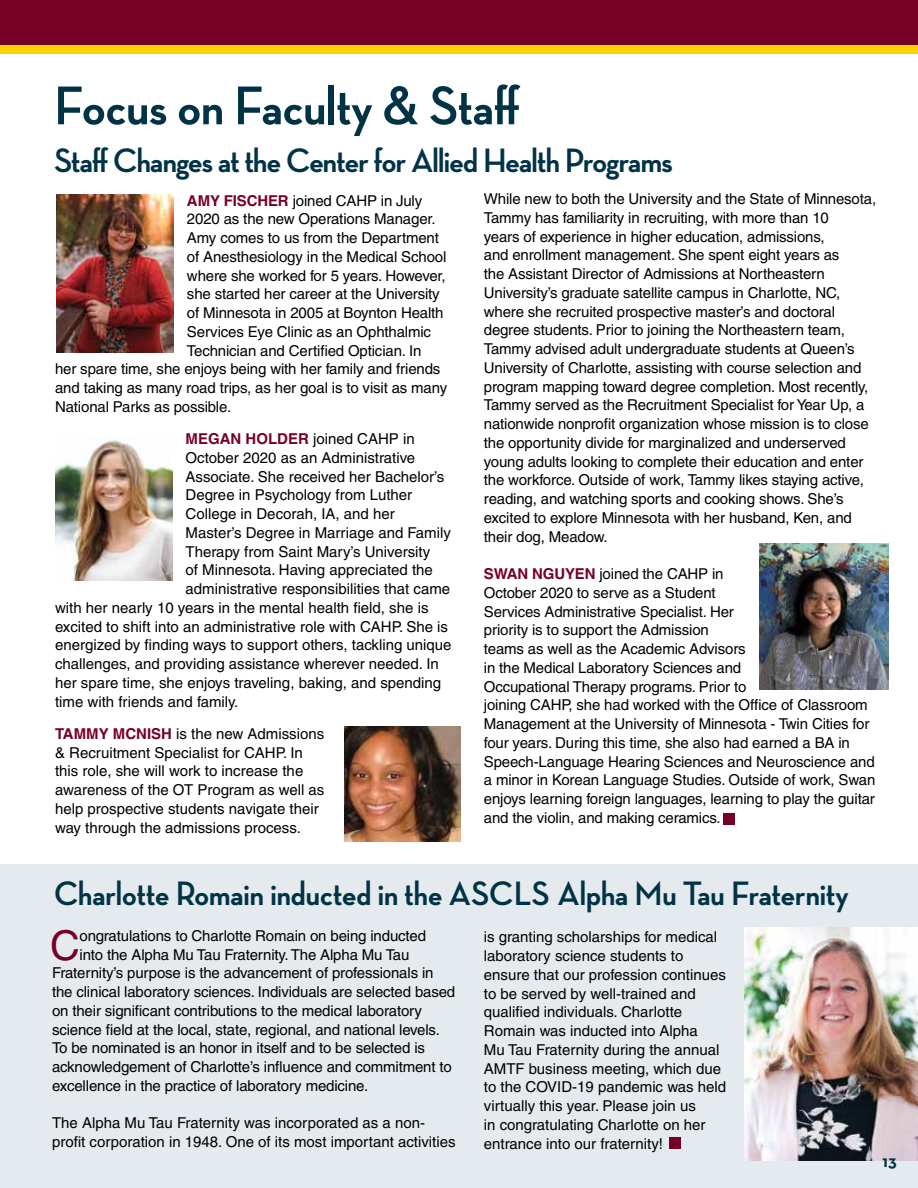
<style>
.page{position:relative;width:918px;height:1188px;background:#fff}
.page>*{position:absolute;margin:0;border:0;box-sizing:border-box;transform-origin:0 0}
.t1{font:700 55.5px "Neutraface Display";color:#003346}
.t2{font:41.1px "Helvetica";color:#770026}
.t3{font:700 34.5px "Neutraface Display";letter-spacing:-.015em;color:#003346}
.t4{font:700 16.5px "Neutraface Text";color:#003346}
.t5{font:15px/18.8px "Helvetica";letter-spacing:-.01em;color:#000}
.s1{font-weight:700;color:#770026}
</style>
<div class="page">
<div style="left:0;top:0;width:918px;height:54px;background:#ffd200"></div>
<div style="left:0;top:0;width:918px;height:45px;background:#770026"></div>
<div style="left:0;top:864px;width:918px;height:324px;background:#e4eaee"></div>
<img style="left:57px;top:194px;width:116px;height:158px">
<img style="left:55px;top:436px;width:117px;height:144px">
<img style="left:344px;top:727px;width:117px;height:115px">
<img style="left:759px;top:543px;width:130px;height:146px">
<div style="left:723px;top:813px;width:12px;height:11px;background:#770026"></div>
<img style="left:745px;top:927px;width:173px;height:233px">
<div style="left:669px;top:1137px;width:12px;height:12px;background:#770026"></div>
<h1 class="t1" style="left:54px;top:75px;width:468px">Focus on Faculty &amp; Staff</h1>
<h3 class="t3" style="left:54px;top:141px;width:620px">Staff Changes at the Center for Allied Health Programs</h3>
<p class="t5" style="left:187px;top:191px;width:237px"><span class="s1">AMY FISCHER</span> joined CAHP in July</p>
<p class="t5" style="left:187px;top:210px;width:250px">2020 as the new Operations Manager.</p>
<p class="t5" style="left:187px;top:228px;width:254px">Amy comes to us from the Department</p>
<p class="t5" style="left:187px;top:247px;width:261px">of Anesthesiology in the Medical School</p>
<p class="t5" style="left:187px;top:266px;width:260px">where she worked for 5 years. However,</p>
<p class="t5" style="left:187px;top:285px;width:254px">she started her career at the University</p>
<p class="t5" style="left:187px;top:303px;width:258px">of Minnesota in 2005 at Boynton Health</p>
<p class="t5" style="left:187px;top:322px;width:246px">Services Eye Clinic as an Ophthalmic</p>
<p class="t5" style="left:187px;top:341px;width:236px">Technician and Certified Optician. In</p>
<p class="t5" style="left:55px;top:360px;width:387px">her spare time, she enjoys being with her family and friends</p>
<p class="t5" style="left:55px;top:378px;width:394px">and taking as many road trips, as her goal is to visit as many</p>
<p class="t5" style="left:55px;top:397px;width:178px">National Parks as possible.</p>
<p class="t5" style="left:186px;top:429px;width:231px"><span class="s1">MEGAN HOLDER</span> joined CAHP in</p>
<p class="t5" style="left:186px;top:448px;width:231px">October 2020 as an Administrative</p>
<p class="t5" style="left:186px;top:467px;width:260px">Associate. She received her Bachelor’s</p>
<p class="t5" style="left:186px;top:486px;width:228px">Degree in Psychology from Luther</p>
<p class="t5" style="left:186px;top:504px;width:211px">College in Decorah, IA, and her</p>
<p class="t5" style="left:186px;top:523px;width:267px">Master’s Degree in Marriage and Family</p>
<p class="t5" style="left:186px;top:542px;width:246px">Therapy from Saint Mary’s University</p>
<p class="t5" style="left:186px;top:561px;width:249px">of Minnesota. Having appreciated the</p>
<p class="t5" style="left:186px;top:579px;width:266px">administrative responsibilities that came</p>
<p class="t5" style="left:55px;top:598px;width:375px">with her nearly 10 years in the mental health field, she is</p>
<p class="t5" style="left:55px;top:617px;width:395px">excited to shift into an administrative role with CAHP. She is</p>
<p class="t5" style="left:55px;top:636px;width:398px">energized by finding ways to support others, tackling unique</p>
<p class="t5" style="left:55px;top:654px;width:385px">challenges, and providing assistance wherever needed. In</p>
<p class="t5" style="left:55px;top:673px;width:388px">her spare time, she enjoys traveling, baking, and spending</p>
<p class="t5" style="left:55px;top:692px;width:185px">time with friends and family.</p>
<p class="t5" style="left:55px;top:724px;width:271px"><span class="s1">TAMMY MCNISH</span> is the new Admissions &amp; Recruitment Specialist for CAHP. In this role, she will work to increase the awareness of the OT Program as well as help prospective students navigate their way through the admissions process.</p>
<p class="t5" style="left:484px;top:189px;width:394px">While new to both the University and the State of Minnesota, Tammy has familiarity in recruiting, with more than 10<br>years of experience in higher education, admissions,<br>and enrollment management. She spent eight years as<br>the Assistant Director of Admissions at Northeastern University’s graduate satellite campus in Charlotte, NC, where she recruited prospective master’s and doctoral degree students. Prior to joining the Northeastern team, Tammy advised adult undergraduate students at Queen’s University of Charlotte, assisting with course selection and program mapping toward degree completion. Most recently, Tammy served as the Recruitment Specialist for Year Up, a nationwide nonprofit organization whose mission is to close the opportunity divide for marginalized and underserved young adults looking to complete their education and enter the workforce. Outside of work, Tammy likes staying active, reading, and watching sports and cooking shows. She’s excited to explore Minnesota with her husband, Ken, and their dog, Meadow.</p>
<p class="t5" style="left:484px;top:564px;width:393px"><span class="s1">SWAN NGUYEN</span> joined the CAHP in<br>October 2020 to serve as a Student<br>Services Administrative Specialist. Her<br>priority is to support the Admission<br>teams as well as the Academic Advisors<br>in the Medical Laboratory Sciences and<br>Occupational Therapy programs. Prior to<br>joining CAHP, she had worked with the Office of Classroom Management at the University of Minnesota - Twin Cities for four years. During this time, she also had earned a BA in Speech-Language Hearing Sciences and Neuroscience and a minor in Korean Language Studies. Outside of work, Swan enjoys learning foreign languages, learning to play the guitar and the violin, and making ceramics.</p>
<h3 class="t3" style="left:54px;top:874px;width:796px">Charlotte Romain inducted in the ASCLS Alpha Mu Tau Fraternity</h3>
<h2 class="t2" style="left:50px;top:921px;width:31px">C</h2>
<p class="t5" style="left:79px;top:926px;width:348px">ongratulations to Charlotte Romain on being inducted</p>
<p class="t5" style="left:484px;top:928px;width:244px">is granting scholarships for medical laboratory science students to ensure that our profession continues to be served by well-trained and qualified individuals. Charlotte Romain was inducted into Alpha<br>Mu Tau Fraternity during the annual AMTF business meeting, which due to the COVID-19 pandemic was held virtually this year. Please join us<br>in congratulating Charlotte on her entrance into our fraternity!</p>
<p class="t5" style="left:79px;top:945px;width:331px">into the Alpha Mu Tau Fraternity. The Alpha Mu Tau</p>
<p class="t5" style="left:52px;top:964px;width:383px">Fraternity’s purpose is the advancement of professionals in</p>
<p class="t5" style="left:52px;top:983px;width:405px">the clinical laboratory sciences. Individuals are selected based</p>
<p class="t5" style="left:52px;top:1001px;width:372px">on their significant contributions to the medical laboratory</p>
<p class="t5" style="left:52px;top:1020px;width:389px">science field at the local, state, regional, and national levels.</p>
<p class="t5" style="left:52px;top:1039px;width:375px">To be nominated is an honor in itself and to be selected is</p>
<p class="t5" style="left:52px;top:1058px;width:401px">acknowledgement of Charlotte’s influence and commitment to</p>
<p class="t5" style="left:52px;top:1076px;width:318px">excellence in the practice of laboratory medicine.</p>
<p class="t5" style="left:52px;top:1114px;width:405px">The Alpha Mu Tau Fraternity was incorporated as a non&shy;profit corporation in 1948. One of its most important activities</p>
<p class="t4" style="left:883px;top:1151px;width:16px">13</p>
</div>
